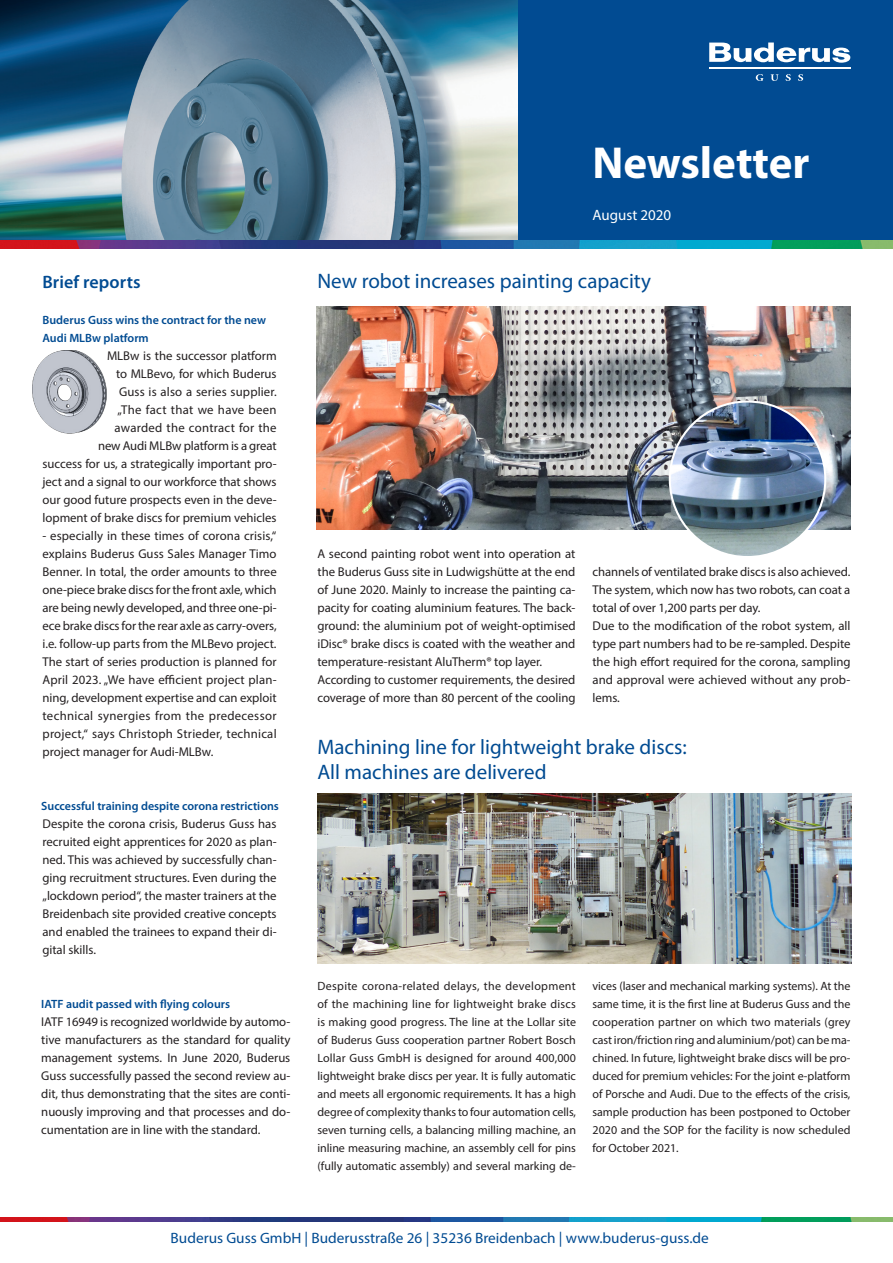
<style>
.page{position:relative;width:893px;height:1263px;background:#fff}
.page>*{position:absolute;margin:0;border:0;box-sizing:border-box;transform-origin:0 0}
.t1{font:700 45px "Myriad Pro";color:#fff}
.t2{font:21px "Myriad Pro";color:#014b92}
.t3{font:600 18px "Myriad Pro";letter-spacing:.005em;color:#014b92}
.t4{font:15px "Myriad Pro";color:#014b92}
.t5{font:15px "Myriad Pro";color:#fff}
.copy{font:12.75px/18px "Myriad Pro";letter-spacing:-.005em;color:#231f20;text-align:justify}
.copy-2{font:12px/18px "Myriad Pro";color:#231f20;text-align:justify}
.t6{font:600 12px/18px "Myriad Pro";color:#014b92}
</style>
<div class="page">
<img style="left:317px;top:793px;width:534px;height:170px">
<img style="left:0;top:0;width:519px;height:240px">
<div style="left:519px;top:0;width:374px;height:247px;background:#014b92"></div>
<svg style="left:709px;top:43px;width:141px;height:20px"></svg>
<hr style="left:709px;top:68px;width:141px;height:1px;background:#fff">
<svg style="left:756px;top:74px;width:7px;height:7px"></svg>
<svg style="left:771px;top:74px;width:8px;height:7px"></svg>
<svg style="left:786px;top:74px;width:5px;height:7px"></svg>
<svg style="left:798px;top:74px;width:5px;height:7px"></svg>
<img style="left:0;top:240px;width:893px;height:9px">
<img style="left:0;top:1217px;width:893px;height:4px">
<img style="left:316px;top:306px;width:534px;height:223px">
<img style="left:670px;top:401px;width:155px;height:156px;border-radius:78px">
<img style="left:32px;top:350px;width:75px;height:84px">
<p class="t3" style="left:43px;top:271px;width:100px">Brief reports</p>
<p class="t6" style="left:43px;top:311px;width:225px">Buderus Guss wins the contract for the new<br>Audi MLBw platform</p>
<p class="copy" style="left:43px;top:347px;width:236px;text-align:right">MLBw is the successor platform<br>to MLBevo, for which Buderus<br>Guss is also a series supplier.<br>„The fact that we have been<br>awarded the contract for the<br>new Audi MLBw platform is a great<br>success for us, a strategically important pro&shy;ject and a signal to our workforce that shows our good future prospects even in the deve&shy;lopment of brake discs for premium vehicles</p>
<p class="copy" style="left:43px;top:527px;width:236px">- especially in these times of corona crisis,“ explains Buderus Guss Sales Manager Timo Benner. In total, the order amounts to three one-piece brake discs for the front axle, which are being newly developed, and three one-pi&shy;ece brake discs for the rear axle as carry-overs, i.e. follow-up parts from the MLBevo project.<br>The start of series production is planned for April 2023. „We have efficient project plan&shy;ning, development expertise and can exploit technical synergies from the predecessor project,“ says Christoph Strieder, technical project manager for Audi-MLBw.</p>
<p class="t6" style="left:41px;top:797px;width:239px">Successful training despite corona restrictions</p>
<p class="copy" style="left:43px;top:815px;width:236px">Despite the corona crisis, Buderus Guss has recruited eight apprentices for 2020 as plan&shy;ned. This was achieved by successfully chan&shy;ging recruitment structures. Even during the „lockdown period“, the master trainers at the Breidenbach site provided creative concepts and enabled the trainees to expand their di&shy;gital skills.</p>
<p class="t6" style="left:41px;top:995px;width:190px">IATF audit passed with flying colours</p>
<p class="copy" style="left:41px;top:1013px;width:251px">IATF 16949 is recognized worldwide by automo&shy;tive manufacturers as the standard for quality management systems. In June 2020, Buderus Guss successfully passed the second review au&shy;dit, thus demonstrating that the sites are conti&shy;nuously improving and that processes and do&shy;cumentation are in line with the standard.</p>
<p class="t1" style="left:592px;top:133px;width:219px">Newsletter</p>
<p class="t5" style="left:592px;top:205px;width:80px">August 2020</p>
<p class="t2" style="left:317px;top:268px;width:335px">New robot increases painting capacity</p>
<p class="copy" style="left:317px;top:545px;width:260px">A second painting robot went into operation at the Buderus Guss site in Ludwigshütte at the end of June 2020. Mainly to increase the painting ca&shy;pacity for coating aluminium features. The back&shy;ground: the aluminium pot of weight-optimised iDisc® brake discs is coated with the weather and temperature-resistant AluTherm® top layer.</p>
<p class="copy" style="left:317px;top:671px;width:259px">According to customer requirements, the desired coverage of more than 80 percent of the cooling</p>
<p class="copy" style="left:592px;top:563px;width:259px">channels of ventilated brake discs is also achieved.</p>
<p class="copy" style="left:592px;top:581px;width:259px">The system, which now has two robots, can coat a total of over 1,200 parts per day.</p>
<p class="copy" style="left:592px;top:617px;width:260px">Due to the modification of the robot system, all type part numbers had to be re-sampled. Despite the high effort required for the corona, sampling and approval were achieved without any prob&shy;lems.</p>
<p class="t2" style="left:317px;top:734px;width:371px">Machining line for lightweight brake discs:</p>
<p class="t2" style="left:317px;top:759px;width:231px">All machines are delivered</p>
<p class="copy-2" style="left:317px;top:977px;width:260px">Despite corona-related delays, the development of the machining line for lightweight brake discs is making good progress. The line at the Lollar site of Buderus Guss cooperation partner Robert Bosch Lollar Guss GmbH is designed for around 400,000 lightweight brake discs per year. It is fully automatic and meets all ergonomic requirements. It has a high degree of complexity thanks to four automation cells, seven turning cells, a balancing milling machine, an inline measuring machine, an assembly cell for pins (fully automatic assembly) and several marking de-</p>
<p class="copy-2" style="left:592px;top:977px;width:259px">vices (laser and mechanical marking systems). At the same time, it is the first line at Buderus Guss and the cooperation partner on which two materials (grey cast iron/friction ring and aluminium/pot) can be ma&shy;chined. In future, lightweight brake discs will be pro&shy;duced for premium vehicles: For the joint e-platform of Porsche and Audi. Due to the effects of the crisis, sample production has been postponed to October 2020 and the SOP for the facility is now scheduled for October 2021.</p>
<p class="t4" style="left:171px;top:1229px;width:540px">Buderus Guss GmbH | Buderusstraße 26 | 35236 Breidenbach | www.buderus-guss.de</p>
</div>
